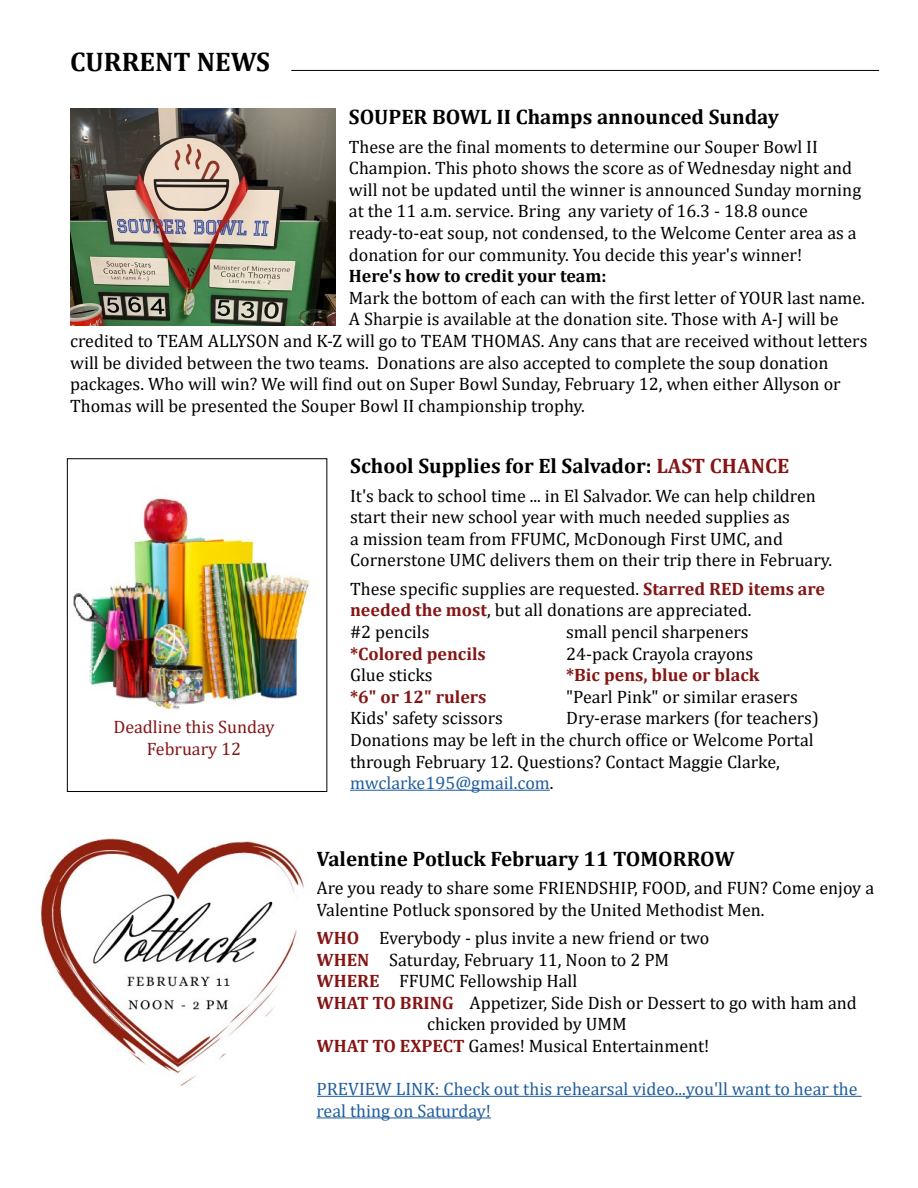
<style>
.page{position:relative;width:918px;height:1188px;background:#fff}
.page>*{position:absolute;margin:0;border:0;box-sizing:border-box;transform-origin:0 0}
.t1{font:700 27px "Cambria";color:#000}
.t2{font:700 21px "Cambria";color:#000}
.t3{font:18px/21.6px "Cambria";color:#000}
.t4{font:18px/21.6px "Cambria";color:#215e9e}
.t5{font:700 18px "Cambria";color:#851515}
.t6{font:18px/21.6px "Cambria";color:#851515;text-align:center}
.t7{font:700 18px "Cambria";color:#000}
.s1{color:#851515}
.s2{font-weight:700;color:#851515}
.s3{color:#215e9e}
</style>
<div class="page">
<hr style="left:291px;top:70px;width:588px;height:1px;background:#000">
<img style="left:70px;top:108px;width:265px;height:217px">
<hr style="left:316px;top:1096px;width:546px;height:1px;background:#215e9e">
<hr style="left:316px;top:1117px;width:175px;height:1px;background:#215e9e">
<img style="left:40px;top:838px;width:264px;height:248px">
<hr style="left:350px;top:790px;width:200px;height:1px;background:#215e9e">
<img style="left:73px;top:498px;width:237px;height:213px">
<div style="left:67px;top:459px;width:260px;height:333px;border:1px solid #000"></div>
<h1 class="t1" style="left:70px;top:43px;width:202px">CURRENT NEWS</h1>
<p class="t2" style="left:349px;top:102px;width:432px">SOUPER BOWL II Champs announced Sunday</p>
<p class="t3" style="left:349px;top:136px;width:514px">These are the final moments to determine our Souper Bowl II Champion. This photo shows the score as of Wednesday night and will not be updated until the winner is announced Sunday morning at the 11 a.m. service. Bring any variety of 16.3 - 18.8 ounce ready-to-eat soup, not condensed, to the Welcome Center area as a donation for our community. You decide this year's winner!</p>
<p class="t7" style="left:349px;top:263px;width:259px">Here's how to credit your team:</p>
<p class="t3" style="left:349px;top:287px;width:518px">Mark the bottom of each can with the first letter of YOUR last name.</p>
<p class="t3" style="left:349px;top:308px;width:491px">A Sharpie is available at the donation site. Those with A-J will be</p>
<p class="t3" style="left:70px;top:330px;width:799px">credited to TEAM ALLYSON and K-Z will go to TEAM THOMAS. Any cans that are received without letters</p>
<p class="t3" style="left:70px;top:352px;width:760px">will be divided between the two teams. Donations are also accepted to complete the soup donation</p>
<p class="t3" style="left:70px;top:373px;width:772px">packages. Who will win? We will find out on Super Bowl Sunday, February 12, when either Allyson or</p>
<p class="t3" style="left:70px;top:395px;width:516px">Thomas will be presented the Souper Bowl II championship trophy.</p>
<p class="t6" style="left:113px;top:716px;width:163px">Deadline this Sunday<br>February 12</p>
<p class="t2" style="left:350px;top:451px;width:441px">School Supplies for El Salvador: <span class="s1">LAST CHANCE</span></p>
<p class="t3" style="left:350px;top:485px;width:484px">It's back to school time ... in El Salvador. We can help children start their new school year with much needed supplies as<br>a mission team from FFUMC, McDonough First UMC, and Cornerstone UMC delivers them on their trip there in February.</p>
<p class="t3" style="left:350px;top:578px;width:477px">These specific supplies are requested. <span class="s2">Starred RED items are needed the most</span>, but all donations are appreciated.<br>#2 pencils</p>
<p class="t3" style="left:566px;top:621px;width:184px">small pencil sharpeners</p>
<p class="t5" style="left:350px;top:641px;width:137px">*Colored pencils</p>
<p class="t3" style="left:566px;top:643px;width:189px">24-pack Crayola crayons</p>
<p class="t3" style="left:350px;top:664px;width:84px">Glue sticks</p>
<p class="t5" style="left:566px;top:662px;width:195px">*Bic pens, blue or black</p>
<p class="t5" style="left:350px;top:684px;width:138px">*6" or 12" rulers</p>
<p class="t3" style="left:566px;top:686px;width:233px">"Pearl Pink" or similar erasers</p>
<p class="t3" style="left:350px;top:707px;width:154px">Kids' safety scissors</p>
<p class="t3" style="left:350px;top:707px;width:470px;text-indent:216px">Dry-erase markers (for teachers)<br>Donations may be left in the church office or Welcome Portal through February 12. Questions? Contact Maggie Clarke, <span class="s3">mwclarke195@gmail.com</span>.</p>
<p class="t2" style="left:316px;top:844px;width:420px">Valentine Potluck February 11 TOMORROW</p>
<p class="t3" style="left:316px;top:877px;width:559px">Are you ready to share some FRIENDSHIP, FOOD, and FUN? Come enjoy a<br>Valentine Potluck sponsored by the United Methodist Men.</p>
<p class="t3" style="left:316px;top:927px;width:394px"><span class="s2">WHO</span> Everybody - plus invite a new friend or two</p>
<p class="t3" style="left:316px;top:949px;width:354px"><span class="s2">WHEN</span> Saturday, February 11, Noon to 2 PM</p>
<p class="t3" style="left:316px;top:970px;width:262px"><span class="s2">WHERE</span> FFUMC Fellowship Hall</p>
<p class="t3" style="left:316px;top:992px;width:542px"><span class="s2">WHAT TO BRING</span> Appetizer, Side Dish or Dessert to go with ham and</p>
<p class="t3" style="left:427px;top:1013px;width:201px">chicken provided by UMM</p>
<p class="t3" style="left:316px;top:1035px;width:394px"><span class="s2">WHAT TO EXPECT</span> Games! Musical Entertainment!</p>
<p class="t4" style="left:316px;top:1078px;width:543px">PREVIEW LINK: Check out this rehearsal video...you'll want to hear the real thing on Saturday!</p>
</div>
